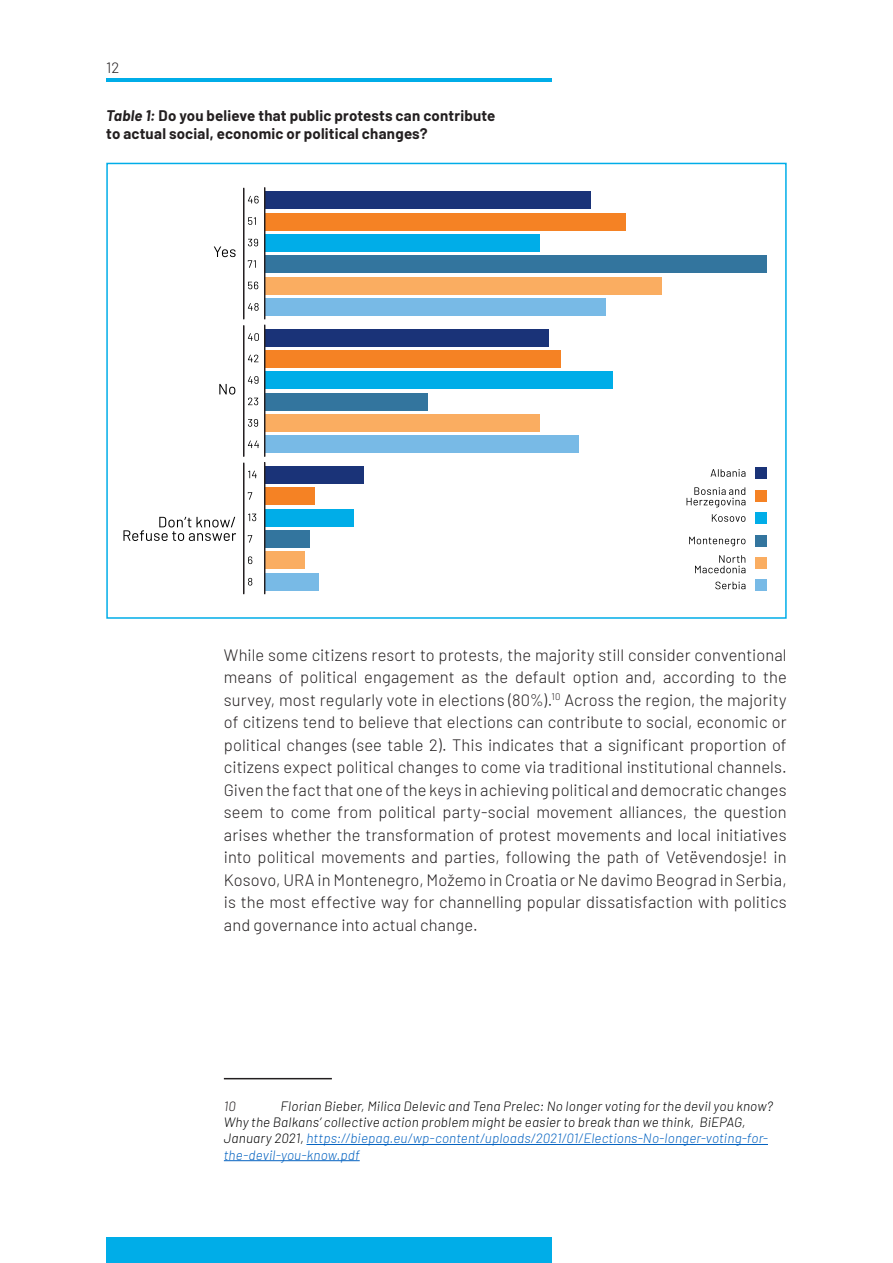
<style>
.page{position:relative;width:893px;height:1263px;background:#fff}
.page>*{position:absolute;margin:0;border:0;box-sizing:border-box;transform-origin:0 0}
.t1{font:300 16.5px/22.5px "Barlow";letter-spacing:.005em;color:#231f20;text-align:justify}
.Body_Text{font:700 15px/18px "Barlow";letter-spacing:.015em;color:#231f20}
.t2{font:300 15px "Barlow";color:#231f20}
.t3{font:italic 300 13.5px/16.2px "Barlow";letter-spacing:.015em;color:#000}
.t4{font:italic 300 13.5px "Barlow";color:#231f20}
.s1{font-style:italic}
.s2{color:#0563c1}
</style>
<div class="page">
<div style="left:106px;top:1237px;width:445px;height:26px;background:#00ade8"></div>
<hr style="left:106px;top:78px;width:445px;height:3px;background:#00ade8">
<hr style="left:224px;top:1078px;width:108px;height:1px;background:#231f20">
<hr style="left:306px;top:1144px;width:462px;height:1px;background:#0563c1">
<hr style="left:224px;top:1160px;width:136px;height:1px;background:#0563c1">
<div style="left:106px;top:163px;width:681px;height:456px;border:2px solid #00ade8"></div>
<div style="left:755px;top:468px;width:11px;height:11px;background:#1a3378"></div>
<div style="left:755px;top:491px;width:11px;height:11px;background:#f58224"></div>
<div style="left:755px;top:513px;width:11px;height:11px;background:#00ade8"></div>
<div style="left:755px;top:535px;width:11px;height:11px;background:#33759e"></div>
<div style="left:755px;top:557px;width:11px;height:11px;background:#faad61"></div>
<div style="left:755px;top:579px;width:11px;height:12px;background:#78bae6"></div>
<svg style="left:710px;top:469px;width:35px;height:8px"></svg>
<svg style="left:712px;top:514px;width:33px;height:8px"></svg>
<svg style="left:689px;top:537px;width:56px;height:9px"></svg>
<svg style="left:715px;top:582px;width:30px;height:7px"></svg>
<svg style="left:695px;top:555px;width:50px;height:18px"></svg>
<svg style="left:687px;top:487px;width:58px;height:20px"></svg>
<div style="left:265px;top:298px;width:340px;height:18px;background:#78bae6"></div>
<div style="left:265px;top:234px;width:274px;height:18px;background:#00ade8"></div>
<div style="left:265px;top:255px;width:501px;height:18px;background:#33759e"></div>
<div style="left:265px;top:213px;width:361px;height:17px;background:#f58224"></div>
<div style="left:265px;top:191px;width:326px;height:18px;background:#1a3378"></div>
<div style="left:265px;top:277px;width:397px;height:17px;background:#faad61"></div>
<svg style="left:214px;top:246px;width:22px;height:11px"></svg>
<svg style="left:248px;top:196px;width:11px;height:7px"></svg>
<svg style="left:248px;top:217px;width:8px;height:8px"></svg>
<svg style="left:248px;top:239px;width:10px;height:7px"></svg>
<svg style="left:248px;top:260px;width:8px;height:8px"></svg>
<svg style="left:248px;top:282px;width:10px;height:7px"></svg>
<svg style="left:248px;top:303px;width:11px;height:8px"></svg>
<div style="left:264px;top:187px;width:1px;height:132px;border:1px solid #241f21"></div>
<div style="left:243px;top:188px;width:1px;height:131px;border:1px solid #241f21"></div>
<div style="left:265px;top:435px;width:313px;height:18px;background:#78bae6"></div>
<div style="left:265px;top:371px;width:348px;height:18px;background:#00ade8"></div>
<div style="left:265px;top:393px;width:163px;height:17px;background:#33759e"></div>
<div style="left:265px;top:350px;width:296px;height:18px;background:#f58224"></div>
<div style="left:265px;top:329px;width:284px;height:17px;background:#1a3378"></div>
<div style="left:265px;top:414px;width:274px;height:18px;background:#faad61"></div>
<svg style="left:219px;top:384px;width:16px;height:11px"></svg>
<svg style="left:248px;top:333px;width:11px;height:8px"></svg>
<svg style="left:248px;top:355px;width:11px;height:7px"></svg>
<svg style="left:248px;top:376px;width:10px;height:8px"></svg>
<svg style="left:248px;top:398px;width:10px;height:7px"></svg>
<svg style="left:248px;top:419px;width:10px;height:8px"></svg>
<svg style="left:248px;top:441px;width:11px;height:7px"></svg>
<div style="left:264px;top:325px;width:1px;height:131px;border:1px solid #241f21"></div>
<div style="left:243px;top:325px;width:1px;height:131px;border:1px solid #241f21"></div>
<div style="left:265px;top:573px;width:54px;height:18px;background:#78bae6"></div>
<div style="left:265px;top:509px;width:89px;height:18px;background:#00ade8"></div>
<div style="left:265px;top:530px;width:44px;height:18px;background:#33759e"></div>
<div style="left:265px;top:487px;width:49px;height:18px;background:#f58224"></div>
<div style="left:265px;top:466px;width:99px;height:18px;background:#1a3378"></div>
<div style="left:265px;top:552px;width:39px;height:17px;background:#faad61"></div>
<svg style="left:123px;top:517px;width:113px;height:24px"></svg>
<svg style="left:248px;top:471px;width:9px;height:7px"></svg>
<svg style="left:248px;top:492px;width:4px;height:8px"></svg>
<svg style="left:248px;top:514px;width:8px;height:7px"></svg>
<svg style="left:248px;top:535px;width:4px;height:8px"></svg>
<svg style="left:248px;top:556px;width:4px;height:8px"></svg>
<svg style="left:248px;top:578px;width:4px;height:7px"></svg>
<div style="left:264px;top:462px;width:1px;height:132px;border:1px solid #241f21"></div>
<div style="left:243px;top:463px;width:1px;height:131px;border:1px solid #241f21"></div>
<p class="t2" style="left:106px;top:57px;width:15px">12</p>
<p class="Body_Text" style="left:106px;top:106px;width:391px"><span class="s1">Table 1:</span> Do you believe that public protests can contribute to actual social, economic or political changes?</p>
<p class="t1" style="left:224px;top:642px;width:564px">While some citizens resort to protests, the majority still consider conventional means of political engagement as the default option and, according to the survey, most regularly vote in elections (80%).<sup>10</sup> Across the region, the majority of citizens tend to believe that elections can contribute to social, economic or political changes (see table 2). This indicates that a significant proportion of citizens expect political changes to come via traditional institutional channels.<br>Given the fact that one of the keys in achieving political and democratic changes seem to come from political party-social movement alliances, the question arises whether the transformation of protest movements and local initiatives into political movements and parties, following the path of Vetëvendosje! in Kosovo, URA in Montenegro, Možemo in Croatia or Ne davimo Beograd in Serbia, is the most effective way for channelling popular dissatisfaction with politics and governance into actual change.</p>
<p class="t3" style="left:224px;top:1097px;width:551px;text-indent:57px">Florian Bieber, Milica Delevic and Tena Prelec: No longer voting for the devil you know?<br>Why the Balkans’ collective action problem might be easier to break than we think, BiEPAG, January 2021, <span class="s2">https://biepag.eu/wp-content/uploads/2021/01/Elections-No-longer-voting-for&shy;the-devil-you-know.pdf</span></p>
<p class="t4" style="left:224px;top:1096px;width:14px">10</p>
</div>
